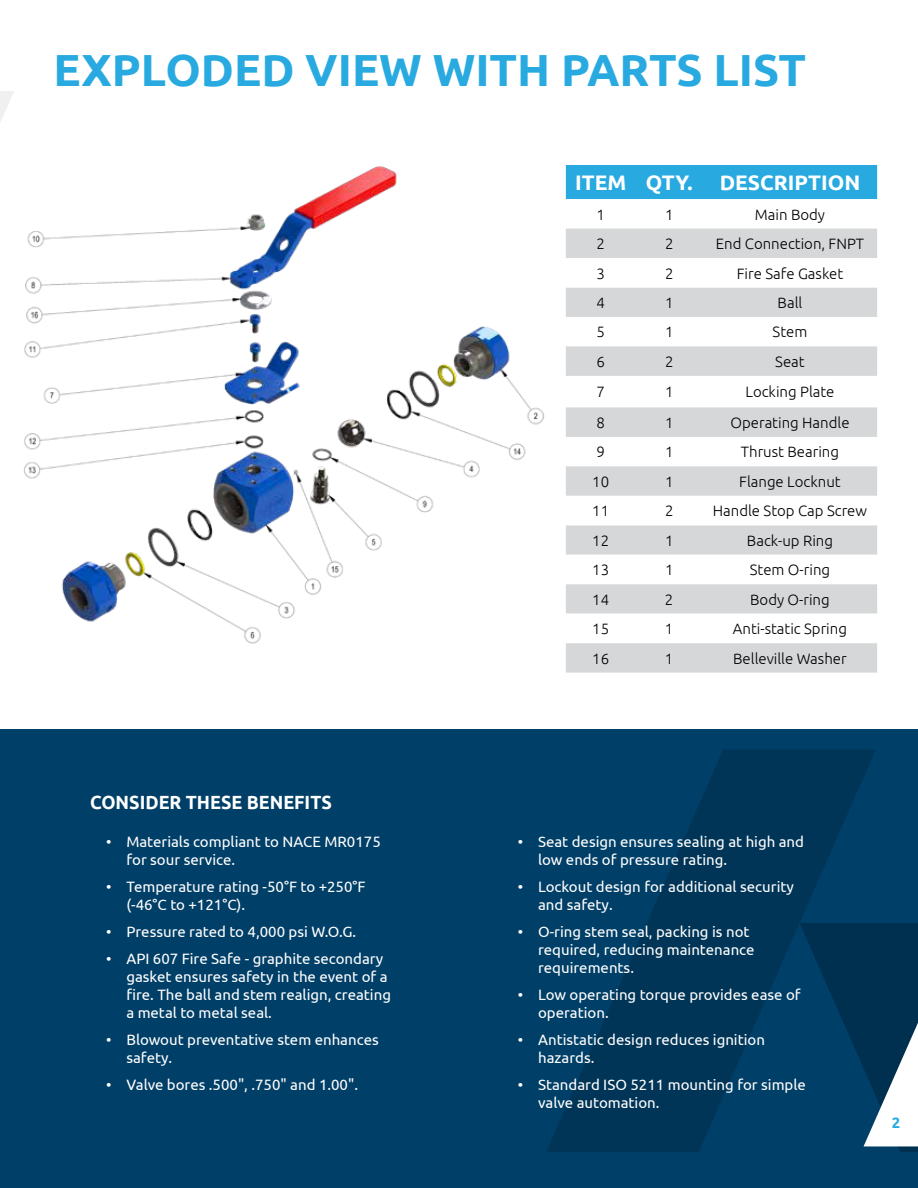
<style>
.page{position:relative;width:918px;height:1188px;background:#fff}
.page>*{position:absolute;margin:0;border:0;box-sizing:border-box;transform-origin:0 0}
.t1{font:700 45px "Ubuntu";color:#28aae1}
.t2{font:700 21px "Ubuntu";color:#fff}
.t3{font:700 19.05px "Ubuntu";color:#fff;scale:.94 1}
.t4{font:15px/18px "Ubuntu";color:#fff}
.t5{font:300 15px "Ubuntu";color:#000}
.t6{font:700 15px "Ubuntu";color:#28aae1}
</style>
<div class="page">
<svg style="left:0;top:91px;width:14px;height:31px"></svg>
<div style="left:0;top:729px;width:918px;height:459px;background:#003f67"></div>
<svg style="left:546px;top:750px;width:329px;height:402px;fill:#003557"></svg>
<img style="left:24px;top:165px;width:542px;height:479px">
<div style="left:566px;top:165px;width:311px;height:34px;background:#28aae1"></div>
<svg style="left:566px;top:229px;width:311px;height:444px;fill:#d5d7d8"></svg>
<svg style="left:566px;top:258px;width:311px;height:29px"></svg>
<svg style="left:566px;top:496px;width:311px;height:147px"></svg>
<svg style="left:800px;top:923px;width:118px;height:229px"></svg>
<h1 class="t1" style="left:53px;top:42px;width:754px">EXPLODED VIEW WITH PARTS LIST</h1>
<h2 class="t2" style="left:575px;top:170px;width:119px">ITEM QTY.</h2>
<h2 class="t2" style="left:720px;top:170px;width:142px">DESCRIPTION</h2>
<p class="t5" style="left:597px;top:205px;width:10px">1</p>
<p class="t5" style="left:665px;top:205px;width:10px">1</p>
<p class="t5" style="left:755px;top:205px;width:72px">Main Body</p>
<p class="t5" style="left:597px;top:235px;width:10px">2</p>
<p class="t5" style="left:665px;top:235px;width:10px">2</p>
<p class="t5" style="left:716px;top:235px;width:150px">End Connection, FNPT</p>
<p class="t5" style="left:597px;top:264px;width:10px">3</p>
<p class="t5" style="left:665px;top:264px;width:10px">2</p>
<p class="t5" style="left:737px;top:264px;width:108px">Fire Safe Gasket</p>
<p class="t5" style="left:597px;top:294px;width:10px">4</p>
<p class="t5" style="left:665px;top:294px;width:10px">1</p>
<p class="t5" style="left:778px;top:294px;width:26px">Ball</p>
<p class="t5" style="left:597px;top:323px;width:10px">5</p>
<p class="t5" style="left:665px;top:323px;width:10px">1</p>
<p class="t5" style="left:773px;top:323px;width:36px">Stem</p>
<p class="t5" style="left:597px;top:353px;width:10px">6</p>
<p class="t5" style="left:665px;top:353px;width:10px">2</p>
<p class="t5" style="left:775px;top:353px;width:31px">Seat</p>
<p class="t5" style="left:597px;top:383px;width:10px">7</p>
<p class="t5" style="left:665px;top:383px;width:10px">1</p>
<p class="t5" style="left:745px;top:383px;width:91px">Locking Plate</p>
<p class="t5" style="left:597px;top:414px;width:10px">8</p>
<p class="t5" style="left:665px;top:414px;width:10px">1</p>
<p class="t5" style="left:730px;top:414px;width:121px">Operating Handle</p>
<p class="t5" style="left:597px;top:443px;width:10px">9</p>
<p class="t5" style="left:665px;top:443px;width:10px">1</p>
<p class="t5" style="left:741px;top:443px;width:100px">Thrust Bearing</p>
<p class="t5" style="left:592px;top:473px;width:18px">10</p>
<p class="t5" style="left:665px;top:473px;width:10px">1</p>
<p class="t5" style="left:739px;top:473px;width:103px">Flange Locknut</p>
<p class="t5" style="left:592px;top:502px;width:18px">11</p>
<p class="t5" style="left:665px;top:502px;width:10px">2</p>
<p class="t5" style="left:713px;top:502px;width:156px">Handle Stop Cap Screw</p>
<p class="t5" style="left:592px;top:531px;width:18px">12</p>
<p class="t5" style="left:665px;top:531px;width:10px">1</p>
<p class="t5" style="left:747px;top:531px;width:88px">Back-up Ring</p>
<p class="t5" style="left:592px;top:561px;width:18px">13</p>
<p class="t5" style="left:665px;top:561px;width:10px">1</p>
<p class="t5" style="left:750px;top:561px;width:82px">Stem O-ring</p>
<p class="t5" style="left:592px;top:590px;width:18px">14</p>
<p class="t5" style="left:665px;top:590px;width:10px">2</p>
<p class="t5" style="left:750px;top:590px;width:81px">Body O-ring</p>
<p class="t5" style="left:592px;top:620px;width:18px">15</p>
<p class="t5" style="left:665px;top:620px;width:10px">1</p>
<p class="t5" style="left:733px;top:620px;width:116px">Anti-static Spring</p>
<p class="t5" style="left:592px;top:649px;width:18px">16</p>
<p class="t5" style="left:665px;top:649px;width:10px">1</p>
<p class="t5" style="left:733px;top:649px;width:115px">Belleville Washer</p>
<p class="t3" style="left:90px;top:791px;width:259px">CONSIDER THESE BENEFITS</p>
<p class="t4" style="left:126px;top:832px;width:256px;text-indent:-20px">• Materials compliant to NACE MR0175 for sour service.</p>
<p class="t4" style="left:126px;top:877px;width:241px;text-indent:-20px">• Temperature rating -50°F to +250°F (-46°C to +121°C).</p>
<p class="t4" style="left:106px;top:922px;width:251px">• Pressure rated to 4,000 psi W.O.G.</p>
<p class="t4" style="left:126px;top:949px;width:266px;text-indent:-20px">• API 607 Fire Safe - graphite secondary gasket ensures safety in the event of a fire. The ball and stem realign, creating a metal to metal seal.</p>
<p class="t4" style="left:126px;top:1030px;width:254px;text-indent:-20px">• Blowout preventative stem enhances safety.</p>
<p class="t4" style="left:106px;top:1075px;width:253px">• Valve bores .500", .750" and 1.00".</p>
<p class="t4" style="left:538px;top:832px;width:267px;text-indent:-20px">• Seat design ensures sealing at high and low ends of pressure rating.</p>
<p class="t4" style="left:538px;top:877px;width:257px;text-indent:-20px">• Lockout design for additional security and safety.</p>
<p class="t4" style="left:538px;top:922px;width:218px;text-indent:-20px">• O-ring stem seal, packing is not required, reducing maintenance requirements.</p>
<p class="t4" style="left:538px;top:985px;width:264px;text-indent:-20px">• Low operating torque provides ease of operation.</p>
<p class="t4" style="left:538px;top:1030px;width:228px;text-indent:-20px">• Antistatic design reduces ignition hazards.</p>
<p class="t4" style="left:538px;top:1075px;width:269px;text-indent:-20px">• Standard ISO 5211 mounting for simple valve automation.</p>
<p class="t6" style="left:892px;top:1114px;width:10px">2</p>
</div>
